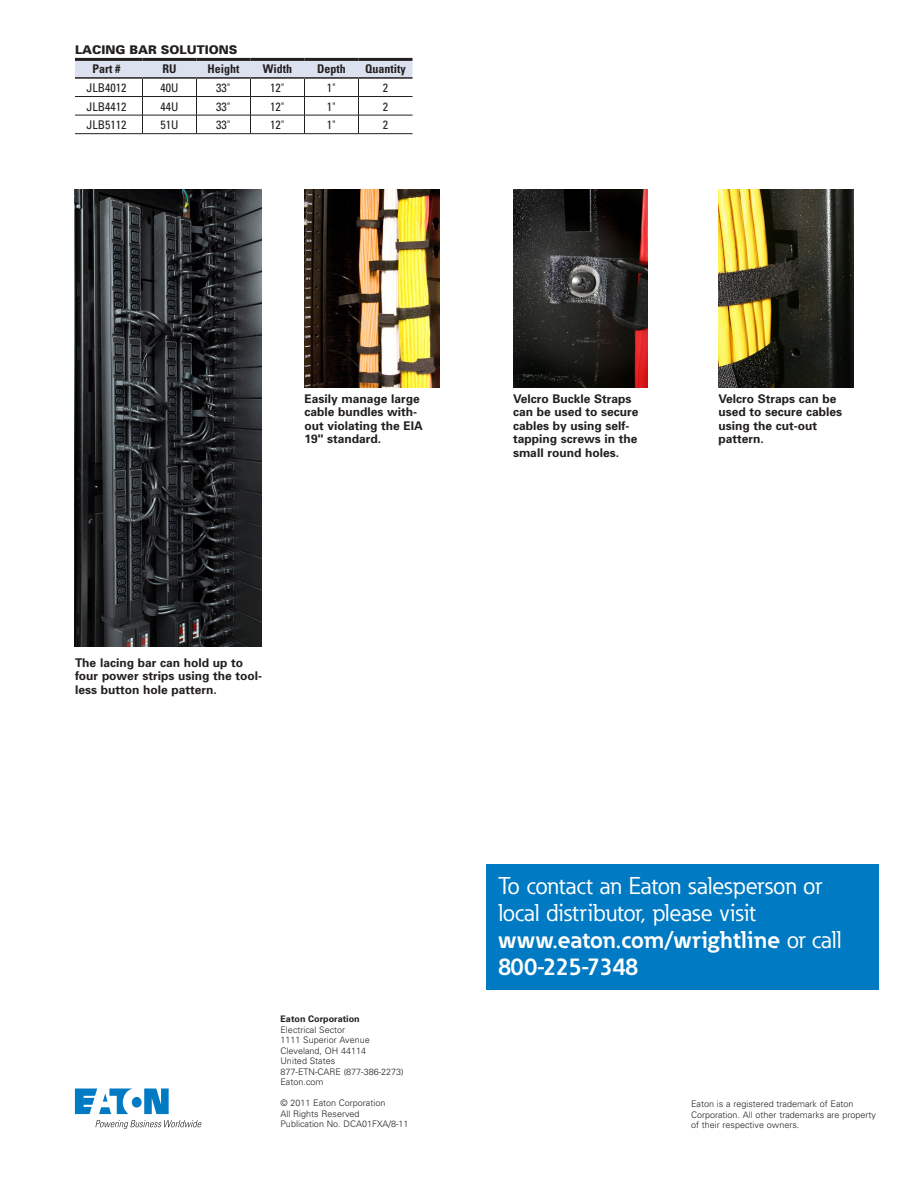
<style>
.page{position:relative;width:918px;height:1188px;background:#fff}
.page>*{position:absolute;margin:0;border:0;box-sizing:border-box;transform-origin:0 0}
._02_Body{font:24px/27px "Eaton";color:#fff}
.t1{font:700 12px/13.5px "Univers";color:#231f20}
.t2{font:condensed 12px "Univers";color:#231f20}
.t3{font:700 condensed 12px "Univers";color:#231f20}
.t4{font:900 12px "Univers";color:#231f20}
.Backpage_Copyright_a{font:300 9px "Univers";color:#231f20}
._09_Backpage_Body{font:300 9px/10.5px "Univers";color:#231f20}
.Backpage_Copyright_a-2{font:700 9px "Univers";color:#231f20}
.s1{font-weight:300}
.s2{font-weight:700}
</style>
<div class="page">
<svg style="left:75px;top:1089px;width:94px;height:25px"></svg>
<svg style="left:95px;top:1120px;width:107px;height:9px"></svg>
<div style="left:486px;top:864px;width:393px;height:126px;background:#007ac2"></div>
<img style="left:75px;top:189px;width:187px;height:457px">
<img style="left:305px;top:189px;width:135px;height:198px">
<img style="left:513px;top:189px;width:135px;height:198px">
<img style="left:718px;top:189px;width:135px;height:198px">
<hr style="left:75px;top:58px;width:67px;height:3px;background:#231f20">
<hr style="left:142px;top:58px;width:54px;height:3px;background:#231f20">
<hr style="left:196px;top:58px;width:54px;height:3px;background:#231f20">
<hr style="left:250px;top:58px;width:54px;height:3px;background:#231f20">
<hr style="left:304px;top:58px;width:54px;height:3px;background:#231f20">
<hr style="left:358px;top:58px;width:54px;height:3px;background:#231f20">
<hr style="left:75px;top:133px;width:67px;height:1px;background:#231f20">
<hr style="left:142px;top:133px;width:54px;height:1px;background:#231f20">
<hr style="left:196px;top:133px;width:54px;height:1px;background:#231f20">
<hr style="left:250px;top:133px;width:54px;height:1px;background:#231f20">
<hr style="left:304px;top:133px;width:54px;height:1px;background:#231f20">
<hr style="left:358px;top:133px;width:54px;height:1px;background:#231f20">
<svg style="left:75px;top:59px;width:337px;height:74px"></svg>
<p class="t4" style="left:75px;top:42px;width:164px">LACING BAR SOLUTIONS</p>
<p class="t3" style="left:93px;top:62px;width:29px">Part #</p>
<p class="t3" style="left:162px;top:62px;width:16px">RU</p>
<p class="t3" style="left:207px;top:62px;width:34px">Height</p>
<p class="t3" style="left:263px;top:62px;width:31px">Width</p>
<p class="t3" style="left:317px;top:62px;width:30px">Depth</p>
<p class="t3" style="left:365px;top:62px;width:42px">Quantity</p>
<p class="t2" style="left:87px;top:80px;width:41px">JLB4012</p>
<p class="t2" style="left:161px;top:80px;width:19px">40U</p>
<p class="t2" style="left:216px;top:80px;width:16px">33<span class="s1">"</span></p>
<p class="t2" style="left:270px;top:80px;width:16px">12<span class="s1">"</span></p>
<p class="t2" style="left:327px;top:80px;width:11px">1<span class="s1">"</span></p>
<p class="t2" style="left:383px;top:80px;width:7px">2</p>
<p class="t2" style="left:87px;top:99px;width:41px">JLB4412</p>
<p class="t2" style="left:161px;top:99px;width:19px">44U</p>
<p class="t2" style="left:216px;top:99px;width:16px">33<span class="s1">"</span></p>
<p class="t2" style="left:270px;top:99px;width:16px">12<span class="s1">"</span></p>
<p class="t2" style="left:327px;top:99px;width:11px">1<span class="s1">"</span></p>
<p class="t2" style="left:383px;top:99px;width:7px">2</p>
<p class="t2" style="left:87px;top:117px;width:41px">JLB5112</p>
<p class="t2" style="left:161px;top:117px;width:19px">51U</p>
<p class="t2" style="left:216px;top:117px;width:16px">33<span class="s1">"</span></p>
<p class="t2" style="left:270px;top:117px;width:16px">12<span class="s1">"</span></p>
<p class="t2" style="left:327px;top:117px;width:11px">1<span class="s1">"</span></p>
<p class="t2" style="left:383px;top:117px;width:7px">2</p>
<p class="t1" style="left:304px;top:392px;width:120px">Easily manage large cable bundles with&shy;out violating the EIA<br>19" standard.</p>
<p class="t1" style="left:719px;top:392px;width:125px">Velcro Straps can be used to secure cables using the cut-out pattern.</p>
<p class="t1" style="left:513px;top:392px;width:127px">Velcro Buckle Straps can be used to secure cables by using self&shy;tapping screws in the small round holes.</p>
<p class="t1" style="left:75px;top:656px;width:189px">The lacing bar can hold up to four power strips using the tool&shy;less button hole pattern.</p>
<p class="Backpage_Copyright_a-2" style="left:280px;top:1014px;width:81px">Eaton Corporation</p>
<p class="Backpage_Copyright_a" style="left:280px;top:1024px;width:66px">Electrical Sector</p>
<p class="Backpage_Copyright_a" style="left:280px;top:1035px;width:91px">1111 Superior Avenue</p>
<p class="Backpage_Copyright_a" style="left:280px;top:1045px;width:87px">Cleveland, OH 44114</p>
<p class="Backpage_Copyright_a" style="left:280px;top:1056px;width:56px">United States</p>
<p class="Backpage_Copyright_a" style="left:280px;top:1066px;width:125px">877-ETN-CARE (877-386-2273)</p>
<p class="Backpage_Copyright_a" style="left:280px;top:1077px;width:45px">Eaton.com</p>
<p class="Backpage_Copyright_a" style="left:280px;top:1098px;width:106px">© 2011 Eaton Corporation</p>
<p class="Backpage_Copyright_a" style="left:280px;top:1108px;width:81px">All Rights Reserved</p>
<p class="Backpage_Copyright_a" style="left:280px;top:1119px;width:130px">Publication No. DCA01FXA/8-11</p>
<p class="_02_Body" style="left:498px;top:873px;width:345px">To contact an Eaton salesperson or local distributor, please visit <span class="s2">www.eaton.com/wrightline</span> or call<br><span class="s2">800-225-7348</span></p>
<p class="_09_Backpage_Body" style="left:691px;top:1099px;width:186px">Eaton is a registered trademark of Eaton<br>Corporation. All other trademarks are property of their respective owners.</p>
</div>
